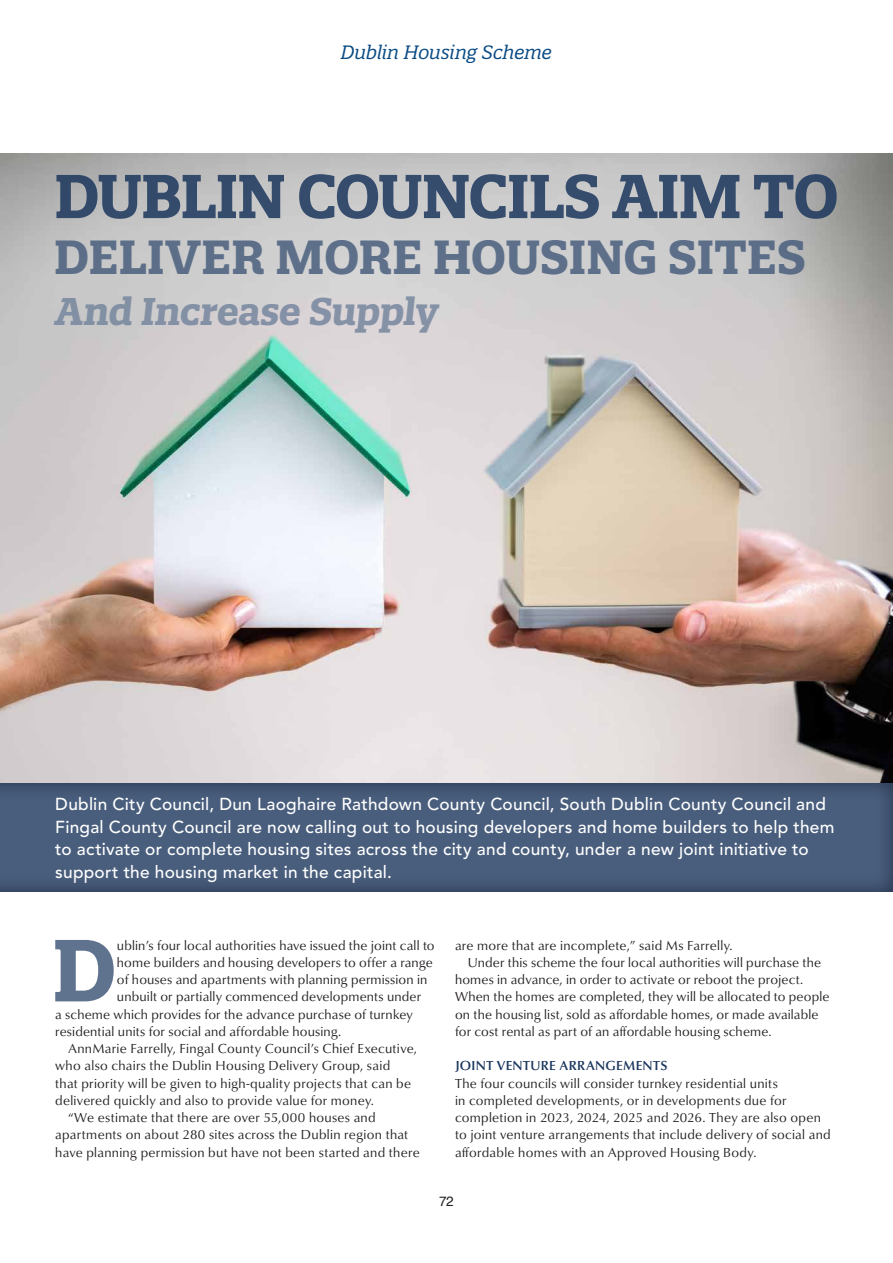
<style>
.page{position:relative;width:893px;height:1263px;background:#fff}
.page>*{position:absolute;margin:0;border:0;box-sizing:border-box;transform-origin:0 0}
.Drop_Cap{font:700 85.35px "Quatro Slab";color:#5f728e}
.t1{font:700 60px "Quatro Slab";letter-spacing:-.03em;color:#1b365d}
.t2{font:700 46.5px "Quatro Slab";letter-spacing:-.01em;color:#495e7d}
.t3{font:700 37.5px "Quatro Slab";color:#76869e}
.Folio{font:italic 18.75px "Quatro Slab";letter-spacing:-.01em;color:#094b85}
.Introduction_white{font:500 17.25px/22.5px "Avenir LT Std";letter-spacing:.015em;color:#fff}
.Drop_Cap-2{font:13.5px/17.2px "Classico URW";letter-spacing:.015em;color:#231f20}
.t4{font:500 13.5px "Classico URW";letter-spacing:.02em;color:#1b365d}
.t5{font:13.5px "Helvetica";color:#231f20}
</style>
<div class="page">
<img style="left:0;top:153px;width:893px;height:619px">
<div style="left:0;top:772px;width:893px;height:121px;background:#0f5c8b;opacity:.5"></div>
<p class="Folio" style="left:341px;top:41px;width:213px">Dublin Housing Scheme</p>
<h2 class="t1" style="left:54px;top:158px;width:786px">DUBLIN COUNCILS AIM TO</h2>
<h3 class="t2" style="left:54px;top:227px;width:754px">DELIVER MORE HOUSING SITES</h3>
<h3 class="t3" style="left:54px;top:287px;width:390px">And Increase Supply</h3>
<p class="Introduction_white" style="left:55px;top:793px;width:781px">Dublin City Council, Dun Laoghaire Rathdown County Council, South Dublin County Council and Fingal County Council are now calling out to housing developers and home builders to help them to activate or complete housing sites across the city and county, under a new joint initiative to support the housing market in the capital.</p>
<p class="Drop_Cap" style="left:52px;top:916px;width:67px">D</p>
<p class="Drop_Cap-2" style="left:117px;top:936px;width:319px">ublin’s four local authorities have issued the joint call to</p>
<p class="Drop_Cap-2" style="left:117px;top:953px;width:317px">home builders and housing developers to offer a range</p>
<p class="Drop_Cap-2" style="left:117px;top:970px;width:312px">of houses and apartments with planning permission in</p>
<p class="Drop_Cap-2" style="left:117px;top:987px;width:306px">unbuilt or partially commenced developments under</p>
<p class="Drop_Cap-2" style="left:55px;top:1005px;width:359px">a scheme which provides for the advance purchase of turnkey</p>
<p class="Drop_Cap-2" style="left:55px;top:1022px;width:287px">residential units for social and affordable housing.</p>
<p class="Drop_Cap-2" style="left:55px;top:1039px;width:363px;text-indent:13px">AnnMarie Farrelly, Fingal County Council’s Chief Executive, who also chairs the Dublin Housing Delivery Group, said<br>that priority will be given to high-quality projects that can be delivered quickly and also to provide value for money.</p>
<p class="Drop_Cap-2" style="left:55px;top:1108px;width:366px;text-indent:13px">“We estimate that there are over 55,000 houses and apartments on about 280 sites across the Dublin region that have planning permission but have not been started and there</p>
<p class="Drop_Cap-2" style="left:455px;top:936px;width:279px">are more that are incomplete,” said Ms Farrelly.</p>
<p class="Drop_Cap-2" style="left:455px;top:953px;width:376px;text-indent:13px">Under this scheme the four local authorities will purchase the homes in advance, in order to activate or reboot the project.<br>When the homes are completed, they will be allocated to people on the housing list, sold as affordable homes, or made available for cost rental as part of an affordable housing scheme.</p>
<p class="t4" style="left:455px;top:1056px;width:214px">JOINT VENTURE ARRANGEMENTS</p>
<p class="Drop_Cap-2" style="left:455px;top:1074px;width:377px">The four councils will consider turnkey residential units<br>in completed developments, or in developments due for completion in 2023, 2024, 2025 and 2026. They are also open to joint venture arrangements that include delivery of social and affordable homes with an Approved Housing Body.</p>
<p class="t5" style="left:439px;top:1190px;width:16px">72</p>
</div>
